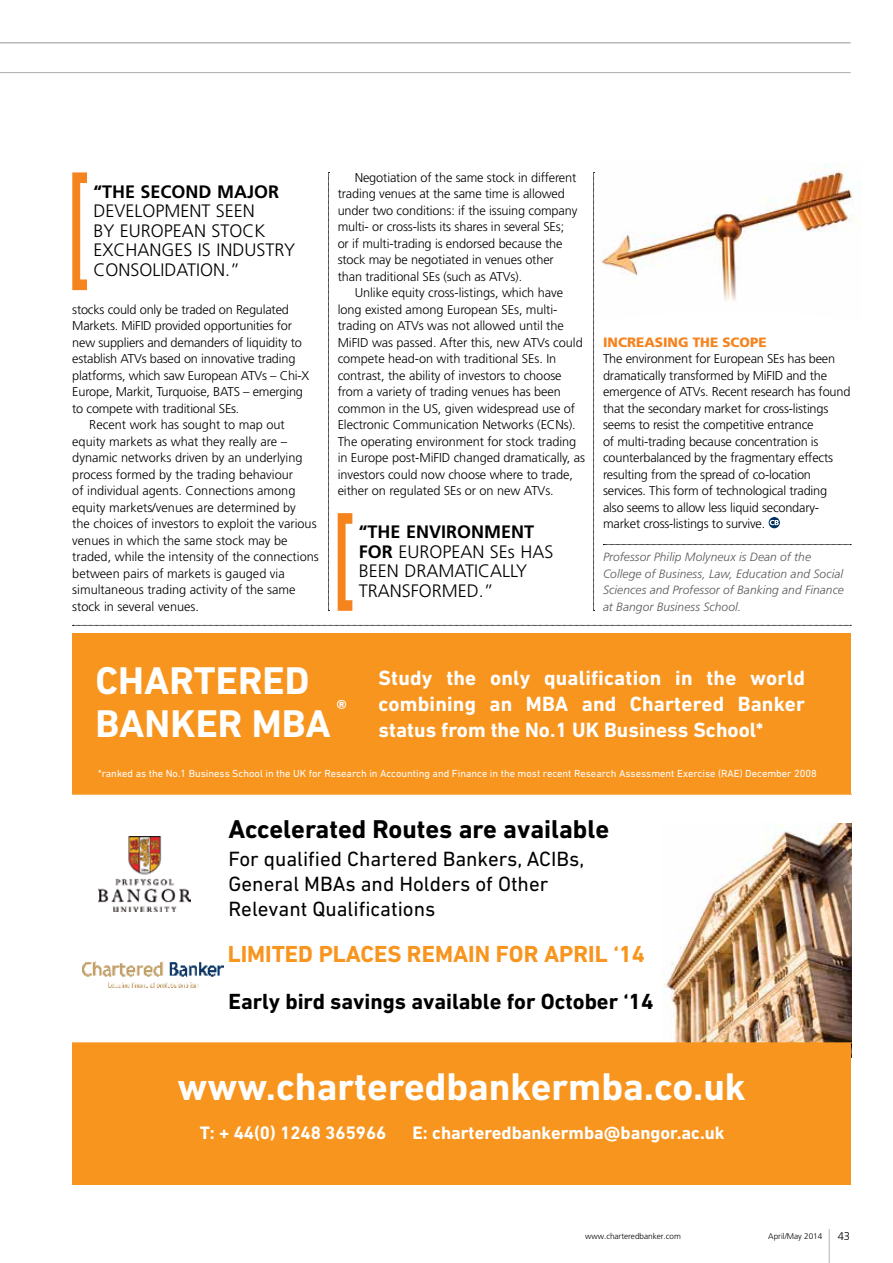
<style>
.page{position:relative;width:893px;height:1263px;background:#fff}
.page>*{position:absolute;margin:0;border:0;box-sizing:border-box;transform-origin:0 0}
.t1{font:700 39.3px/43.2px "DIN Next LT Pro";color:#fff}
.t2{font:700 26.25px "DIN Next LT Pro";color:#000}
.t3{font:700 23.55px "DIN Next LT Pro";color:#f8951f}
.t4{font:700 23.55px "DIN Next LT Pro";color:#fff}
.t5{font:700 22.35px "DIN Next LT Pro";color:#000}
.t6{font:700 21px/26.2px "DIN Next LT Pro";letter-spacing:.01em;color:#fff;text-align:justify}
.t7{font:21px/25.2px "DIN Next LT Pro";color:#000}
.t8{font:700 18.3px "DIN Next LT Pro";color:#fff}
.t9{font:300 18px "Frutiger";color:#000}
.t10{font:700 18px/19.5px "Frutiger";color:#000}
.t11{font:900 13.5px "Frutiger";color:#f5841f}
.t12{font:300 12.75px/16.5px "Frutiger";letter-spacing:-.01em;color:#000}
.t13{font:italic 300 12px/16.5px "Frutiger";letter-spacing:.005em;color:#58595b}
.t14{font:300 11.25px "Frutiger";color:#000}
.t15{font:10.5px "DIN Next LT Pro";color:#fff}
.t16{font:300 8.25px "Frutiger";color:#000}
.s1{font-weight:300}
</style>
<div class="page">
<svg style="left:769px;top:517px;width:11px;height:11px"></svg>
<svg style="left:770px;top:520px;width:9px;height:5px"></svg>
<svg style="left:603px;top:544px;width:248px;height:1px"></svg>
<hr style="left:0;top:43px;width:850px;height:1px;background:#b1b4b6">
<hr style="left:0;top:72px;width:850px;height:1px;background:#b1b4b6">
<svg style="left:328px;top:172px;width:2px;height:439px"></svg>
<svg style="left:593px;top:172px;width:2px;height:439px"></svg>
<svg style="left:73px;top:625px;width:778px;height:1px"></svg>
<svg style="left:72px;top:172px;width:15px;height:118px"></svg>
<svg style="left:338px;top:513px;width:14px;height:98px"></svg>
<hr style="left:829px;top:1229px;width:1px;height:34px;background:#b1b4b6">
<img style="left:663px;top:823px;width:188px;height:220px">
<div style="left:72px;top:1043px;width:779px;height:141px;background:#f8951f"></div>
<img style="left:82px;top:961px;width:141px;height:26px">
<svg style="left:113px;top:836px;width:78px;height:76px"></svg>
<img style="left:98px;top:837px;width:92px;height:74px">
<div style="left:72px;top:634px;width:779px;height:160px;background:#f8951f"></div>
<img style="left:602px;top:164px;width:258px;height:137px">
<h3 class="t10" style="left:93px;top:182px;width:186px">“THE SECOND MAJOR</h3>
<h3 class="t9" style="left:93px;top:201px;width:12px">development</h3>
<h3 class="t9" style="left:216px;top:201px;width:11px">seen</h3>
<h3 class="t9" style="left:93px;top:220px;width:48px">by European</h3>
<h3 class="t9" style="left:211px;top:220px;width:21px">Stoc</h3>
<h3 class="t9" style="left:254px;top:220px;width:12px">k</h3>
<h3 class="t9" style="left:93px;top:240px;width:22px">Exchanges</h3>
<h3 class="t9" style="left:198px;top:240px;width:30px">is industry</h3>
<h3 class="t9" style="left:93px;top:259px;width:11px">consolidation</h3>
<h3 class="t9" style="left:225px;top:259px;width:17px">.”</h3>
<p class="t12" style="left:72px;top:301px;width:218px">stocks could only be traded on Regulated</p>
<p class="t12" style="left:72px;top:318px;width:221px">Markets. MiFID provided opportunities for</p>
<p class="t12" style="left:72px;top:334px;width:231px">new suppliers and demanders of liquidity to</p>
<p class="t12" style="left:72px;top:351px;width:225px">establish ATVs based on innovative trading</p>
<p class="t12" style="left:72px;top:367px;width:239px">platforms, which saw European ATVs – Chi-X</p>
<p class="t12" style="left:72px;top:384px;width:232px">Europe, Markit, Turquoise, BATS – emerging</p>
<p class="t12" style="left:72px;top:400px;width:169px">to compete with traditional SEs.</p>
<p class="t12" style="left:89px;top:417px;width:197px">Recent work has sought to map out</p>
<p class="t12" style="left:72px;top:433px;width:216px">equity markets as what they really are –</p>
<p class="t12" style="left:72px;top:450px;width:232px">dynamic networks driven by an underlying</p>
<p class="t12" style="left:72px;top:466px;width:222px">process formed by the trading behaviour</p>
<p class="t12" style="left:72px;top:483px;width:225px">of individual agents. Connections among</p>
<p class="t12" style="left:72px;top:499px;width:225px">equity markets/venues are determined by</p>
<p class="t12" style="left:72px;top:516px;width:246px">the choices of investors to exploit the various</p>
<p class="t12" style="left:72px;top:532px;width:217px">venues in which the same stock may be</p>
<p class="t12" style="left:72px;top:549px;width:248px">traded, while the intensity of the connections</p>
<p class="t12" style="left:72px;top:565px;width:214px">between pairs of markets is gauged via</p>
<p class="t12" style="left:72px;top:582px;width:225px">simultaneous trading activity of the same</p>
<p class="t12" style="left:72px;top:598px;width:128px">stock in several venues.</p>
<p class="t12" style="left:338px;top:169px;width:241px;text-indent:17px">Negotiation of the same stock in different trading venues at the same time is allowed under two conditions: if the issuing company multi- or cross-lists its shares in several SEs; or if multi-trading is endorsed because the stock may be negotiated in venues other than traditional SEs (such as ATVs).</p>
<p class="t12" style="left:338px;top:285px;width:249px;text-indent:17px">Unlike equity cross-listings, which have long existed among European SEs, multi&shy;trading on ATVs was not allowed until the MiFID was passed. After this, new ATVs could compete head-on with traditional SEs. In contrast, the ability of investors to choose from a variety of trading venues has been common in the US, given widespread use of Electronic Communication Networks (ECNs).<br>The operating environment for stock trading in Europe post-MiFID changed dramatically, as investors could now choose where to trade, either on regulated SEs or on new ATVs.</p>
<h3 class="t10" style="left:359px;top:522px;width:177px">“THE ENVIRONMENT<br>FOR <span class="s1">european</span></h3>
<h3 class="t9" style="left:490px;top:541px;width:42px">se s has</h3>
<h3 class="t9" style="left:359px;top:561px;width:11px">been</h3>
<h3 class="t9" style="left:404px;top:561px;width:12px">dramatically</h3>
<h3 class="t9" style="left:359px;top:580px;width:12px">transformed</h3>
<h3 class="t9" style="left:479px;top:580px;width:17px">.”</h3>
<p class="t11" style="left:603px;top:334px;width:165px">INCREASING THE SCOPE</p>
<p class="t12" style="left:603px;top:351px;width:249px">The environment for European SEs has been dramatically transformed by MiFID and the emergence of ATVs. Recent research has found that the secondary market for cross-listings seems to resist the competitive entrance<br>of multi-trading because concentration is counterbalanced by the fragmentary effects resulting from the spread of co-location services. This form of technological trading also seems to allow less liquid secondary&shy;market cross-listings to survive.</p>
<p class="t13" style="left:603px;top:549px;width:242px">Professor Philip Molyneux is Dean of the College of Business, Law, Education and Social Sciences and Professor of Banking and Finance at Bangor Business School.</p>
<h1 class="t1" style="left:96px;top:659px;width:237px">CHARTERED<br>BANKER MBA</h1>
<h3 class="t6" style="left:379px;top:664px;width:428px">Study the only qualification in the world combining an MBA and Chartered Banker status from the No.1 UK Business School*</h3>
<p class="t15" style="left:98px;top:767px;width:720px">*ranked as the No.1 Business School in the UK for Research in Accounting and Finance in the most recent Research Assessment Exercise (RAE) December 2008</p>
<h3 class="t4" style="left:337px;top:694px;width:12px">®</h3>
<h2 class="t2" style="left:229px;top:814px;width:382px">Accelerated Routes are available</h2>
<h3 class="t7" style="left:229px;top:846px;width:357px">For qualified Chartered Bankers, ACIBs,<br>General MBAs and Holders of Other<br>Relevant Qualifications</h3>
<h3 class="t3" style="left:228px;top:940px;width:419px">LIMITED PLACES REMAIN FOR APRIL ‘14</h3>
<h3 class="t5" style="left:228px;top:988px;width:426px">Early bird savings available for October ‘14</h3>
<h1 class="t1" style="left:177px;top:1065px;width:570px">www.charteredbankermba.co.uk</h1>
<h3 class="t8" style="left:200px;top:1122px;width:188px">T: + 44(0) 1248 365966</h3>
<h3 class="t8" style="left:412px;top:1122px;width:314px">E: charteredbankermba@bangor.ac.uk</h3>
<p class="t16" style="left:585px;top:1232px;width:97px">www.charteredbanker.com</p>
<p class="t16" style="left:768px;top:1232px;width:56px">April/May 2014</p>
<p class="t14" style="left:838px;top:1229px;width:14px">43</p>
</div>
